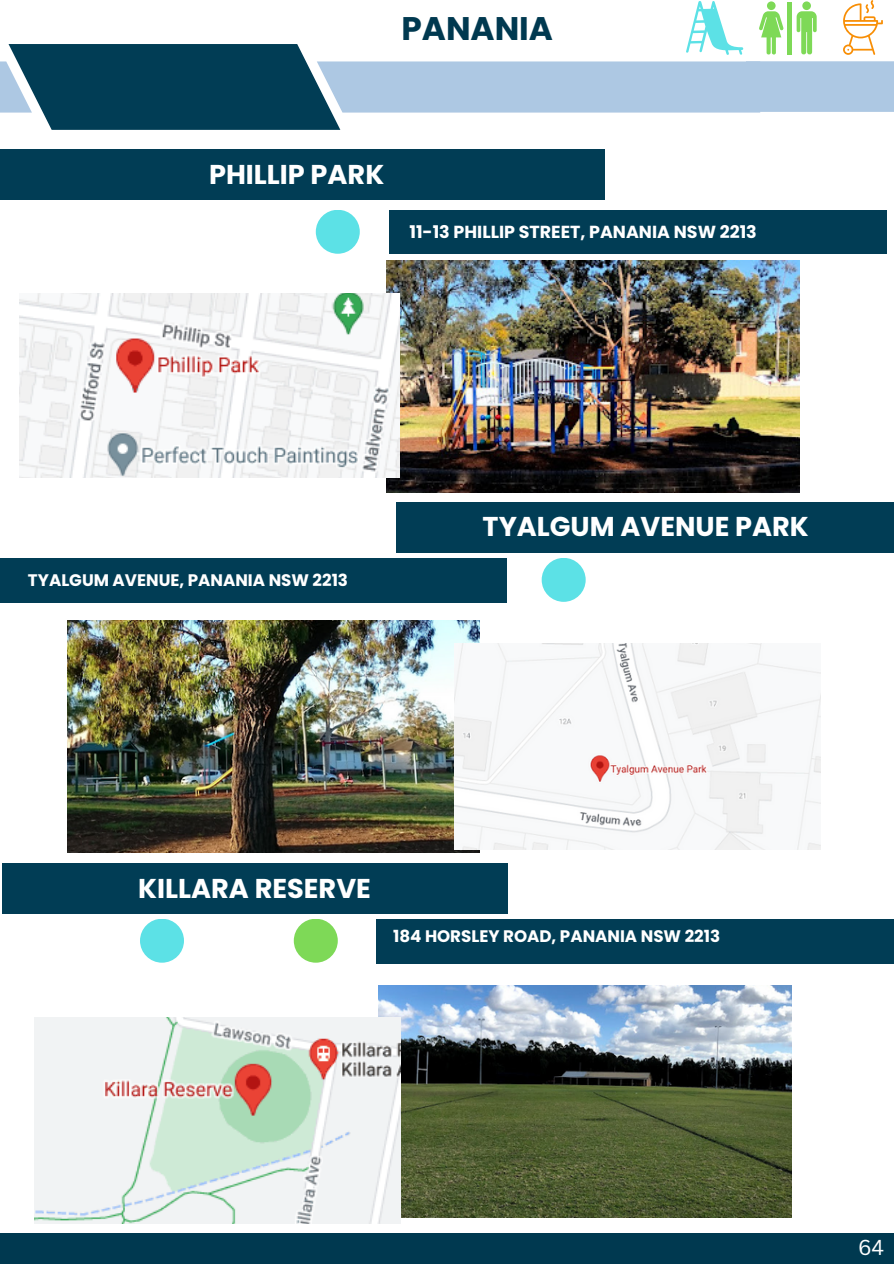
<style>
.page{position:relative;width:894px;height:1264px;background:#fff}
.page>*{position:absolute;margin:0;border:0;box-sizing:border-box;transform-origin:0 0}
.t1{font:700 32.7px "Poppins";color:#003950}
.t2{font:700 27.15px "Poppins";color:#fff}
.t3{font:21px "Canva Sans";color:#fff}
.t4{font:700 17.4px "Poppins";color:#fff}
.t5{font:700 16.65px "Poppins";color:#fff}
</style>
<div class="page">
<div style="left:0;top:149px;width:604px;height:51px;background:#013d55"></div>
<div style="left:396px;top:502px;width:497px;height:51px;background:#013d55"></div>
<div style="left:0;top:558px;width:507px;height:45px;background:#013d55"></div>
<div style="left:2px;top:863px;width:505px;height:51px;background:#013d55"></div>
<div style="left:376px;top:918px;width:517px;height:45px;background:#013d55"></div>
<div style="left:389px;top:210px;width:497px;height:44px;background:#013d55"></div>
<div style="left:140px;top:918px;width:44px;height:44px;background:#5ce1e6;border-radius:50%"></div>
<div style="left:294px;top:918px;width:44px;height:44px;background:#7ed957;border-radius:50%"></div>
<div style="left:316px;top:210px;width:44px;height:44px;background:#5ce1e6;border-radius:50%"></div>
<svg style="left:0;top:0;width:893px;height:130px"></svg>
<div style="left:541px;top:558px;width:44px;height:44px;background:#5ce1e6;border-radius:50%"></div>
<img style="left:386px;top:260px;width:413px;height:232px">
<img style="left:20px;top:293px;width:379px;height:185px">
<img style="left:67px;top:620px;width:413px;height:232px">
<img style="left:455px;top:644px;width:365px;height:205px">
<img style="left:378px;top:985px;width:413px;height:231px">
<img style="left:35px;top:1017px;width:365px;height:205px">
<div style="left:0;top:1233px;width:893px;height:30px;background:#003950"></div>
<h1 class="t1" style="left:401px;top:6px;width:153px">PANANIA</h1>
<p class="t2" style="left:209px;top:155px;width:177px">PHILLIP PARK</p>
<h1 class="t4" style="left:409px;top:220px;width:349px">11-13 PHILLIP STREET, PANANIA NSW 2213</h1>
<p class="t5" style="left:28px;top:568px;width:321px">TYALGUM AVENUE, PANANIA NSW 2213</p>
<p class="t2" style="left:482px;top:508px;width:328px">TYALGUM AVENUE PARK</p>
<p class="t2" style="left:138px;top:869px;width:234px">KILLARA RESERVE</p>
<p class="t5" style="left:393px;top:924px;width:328px">184 HORSLEY ROAD, PANANIA NSW 2213</p>
<p class="t3" style="left:857px;top:1232px;width:28px">64</p>
</div>
